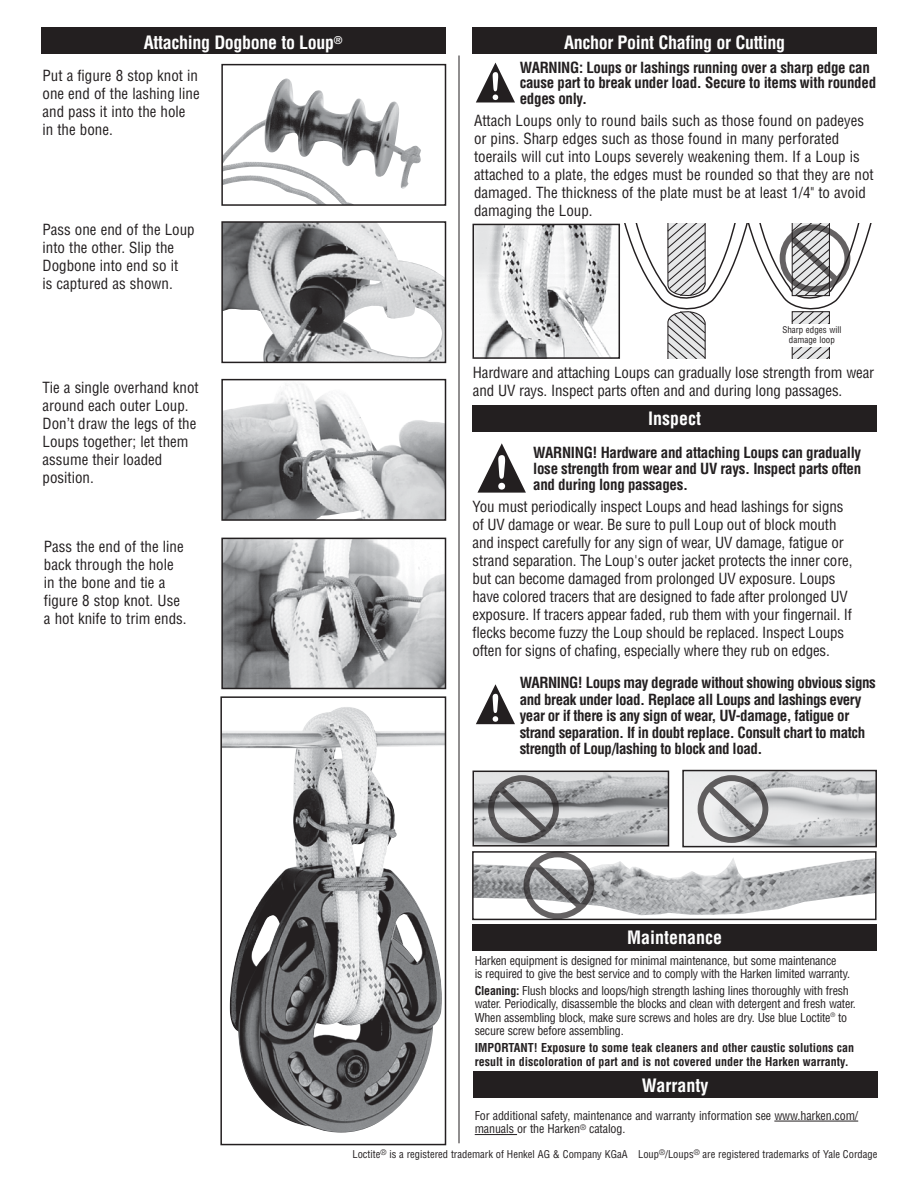
<style>
.page{position:relative;width:918px;height:1188px;background:#fff}
.page>*{position:absolute;margin:0;border:0;box-sizing:border-box;transform-origin:0 0}
.t1{font:700 condensed 18px "Helvetica";letter-spacing:-.02em;color:#fff}
.t2{font:700 condensed 18px "Helvetica";color:#fff}
.t3{font:condensed 15px/18px "Helvetica";color:#231f20}
.t4{font:700 condensed 15px/15.8px "Helvetica";letter-spacing:-.03em;color:#231f20}
.t5{font:condensed 12px/13.5px "Helvetica";letter-spacing:-.02em;color:#231f20}
.t6{font:700 condensed 12px/13.5px "Helvetica";color:#231f20}
.t7{font:condensed 10.5px "Helvetica";color:#231f20}
.t8{font:condensed 9px/10.5px "Helvetica";color:#231f20;text-align:center}
.s1{font-weight:700}
</style>
<div class="page">
<hr style="left:459px;top:56px;width:1px;height:1087px;background:#231f20">
<img style="left:224px;top:78px;width:197px;height:125px">
<div style="left:221px;top:64px;width:225px;height:142px;border:2px solid #231f20"></div>
<img style="left:224px;top:224px;width:219px;height:136px">
<div style="left:221px;top:221px;width:225px;height:142px;border:2px solid #231f20"></div>
<img style="left:224px;top:541px;width:219px;height:145px">
<div style="left:221px;top:538px;width:225px;height:151px;border:2px solid #231f20"></div>
<img style="left:224px;top:384px;width:219px;height:134px">
<div style="left:221px;top:379px;width:225px;height:142px;border:2px solid #231f20"></div>
<div style="left:41px;top:27px;width:405px;height:27px;background:#231f20"></div>
<div style="left:472px;top:924px;width:405px;height:27px;background:#231f20"></div>
<hr style="left:774px;top:1121px;width:84px;height:1px;background:#231f20">
<hr style="left:475px;top:1134px;width:42px;height:1px;background:#231f20">
<div style="left:472px;top:405px;width:405px;height:27px;background:#231f20"></div>
<svg style="left:477px;top:443px;width:49px;height:50px"></svg>
<svg style="left:476px;top:684px;width:39px;height:40px"></svg>
<div style="left:472px;top:27px;width:405px;height:27px;background:#231f20"></div>
<img style="left:223px;top:707px;width:220px;height:426px">
<div style="left:220px;top:696px;width:226px;height:449px;border:2px solid #231f20"></div>
<img style="left:475px;top:858px;width:399px;height:57px">
<div style="left:472px;top:851px;width:405px;height:69px;border:2px solid #231f20"></div>
<img style="left:475px;top:227px;width:137px;height:129px">
<div style="left:472px;top:224px;width:148px;height:135px;border:2px solid #231f20"></div>
<svg style="left:476px;top:63px;width:39px;height:39px"></svg>
<img style="left:475px;top:774px;width:191px;height:70px">
<div style="left:472px;top:771px;width:197px;height:76px;border:2px solid #231f20"></div>
<img style="left:685px;top:773px;width:189px;height:71px">
<div style="left:682px;top:770px;width:195px;height:77px;border:2px solid #231f20"></div>
<div style="left:473px;top:1071px;width:404px;height:27px;background:#231f20"></div>
<svg style="left:624px;top:223px;width:248px;height:136px"></svg>
<div style="left:488px;top:775px;width:71px;height:68px;border:6px solid #231f20;border-radius:50%"></div>
<svg style="left:492px;top:780px;width:61px;height:59px;background:#979899"></svg>
<div style="left:698px;top:775px;width:70px;height:68px;border:6px solid #231f20;border-radius:50%"></div>
<svg style="left:702px;top:780px;width:61px;height:59px;background:#b0b0b1"></svg>
<div style="left:524px;top:851px;width:70px;height:68px;border:6px solid #231f20;border-radius:50%"></div>
<svg style="left:528px;top:857px;width:61px;height:58px"></svg>
<p class="t1" style="left:144px;top:31px;width:200px">Attaching Dogbone to Loup<sup>®</sup></p>
<p class="t3" style="left:43px;top:66px;width:159px">Put a figure 8 stop knot in one end of the lashing line and pass it into the hole in the bone.</p>
<p class="t3" style="left:43px;top:220px;width:154px">Pass one end of the Loup into the other. Slip the<br>Dogbone into end so it<br>is captured as shown.</p>
<p class="t3" style="left:43px;top:378px;width:158px">Tie a single overhand knot around each outer Loup.<br>Don’t draw the legs of the<br>Loups together; let them assume their loaded position.</p>
<p class="t3" style="left:44px;top:537px;width:144px">Pass the end of the line back through the hole in the bone and tie a figure 8 stop knot. Use a hot knife to trim ends.</p>
<p class="t1" style="left:564px;top:31px;width:223px">Anchor Point Chafing or Cutting</p>
<p class="t4" style="left:520px;top:59px;width:358px">WARNING: Loups or lashings running over a sharp edge can cause part to break under load. Secure to items with rounded edges only.</p>
<p class="t3" style="left:474px;top:111px;width:401px">Attach Loups only to round bails such as those found on padeyes or pins. Sharp edges such as those found in many perforated toerails will cut into Loups severely weakening them. If a Loup is attached to a plate, the edges must be rounded so that they are not damaged. The thickness of the plate must be at least 1/4" to avoid damaging the Loup.</p>
<p class="t8" style="left:782px;top:324px;width:60px">Sharp edges will damage loop</p>
<p class="t3" style="left:473px;top:364px;width:403px">Hardware and attaching Loups can gradually lose strength from wear and UV rays. Inspect parts often and and during long passages.</p>
<p class="t2" style="left:648px;top:408px;width:54px">Inspect</p>
<p class="t4" style="left:533px;top:445px;width:330px;text-align:justify">WARNING! Hardware and attaching Loups can gradually lose strength from wear and UV rays. Inspect parts often and during long passages.</p>
<p class="t3" style="left:472px;top:498px;width:381px">You must periodically inspect Loups and head lashings for signs of UV damage or wear. Be sure to pull Loup out of block mouth and inspect carefully for any sign of wear, UV damage, fatigue or strand separation. The Loup's outer jacket protects the inner core, but can become damaged from prolonged UV exposure. Loups have colored tracers that are designed to fade after prolonged UV exposure. If tracers appear faded, rub them with your fingernail. If flecks become fuzzy the Loup should be replaced. Inspect Loups often for signs of chafing, especially where they rub on edges.</p>
<p class="t4" style="left:520px;top:674px;width:358px;line-height:16.5px">WARNING! Loups may degrade without showing obvious signs and break under load. Replace all Loups and lashings every year or if there is any sign of wear, UV-damage, fatigue or strand separation. If in doubt replace. Consult chart to match strength of Loup/lashing to block and load.</p>
<p class="t2" style="left:627px;top:927px;width:97px">Maintenance</p>
<p class="t5" style="left:475px;top:953px;width:377px">Harken equipment is designed for minimal maintenance, but some maintenance<br>is required to give the best service and to comply with the Harken limited warranty.</p>
<p class="t5" style="left:475px;top:984px;width:383px"><span class="s1">Cleaning:</span> Flush blocks and loops/high strength lashing lines thoroughly with fresh water. Periodically, disassemble the blocks and clean with detergent and fresh water.<br>When assembling block, make sure screws and holes are dry. Use blue Loctite<sup>®</sup> to secure screw before assembling.</p>
<p class="t6" style="left:475px;top:1041px;width:381px">IMPORTANT! Exposure to some teak cleaners and other caustic solutions can result in discoloration of part and is not covered under the Harken warranty.</p>
<p class="t2" style="left:642px;top:1074px;width:68px">Warranty</p>
<p class="t5" style="left:475px;top:1109px;width:385px">For additional safety, maintenance and warranty information see www.harken.com/ manuals or the Harken<sup>®</sup> catalog.</p>
<p class="t7" style="left:352px;top:1148px;width:526px">Loctite<sup>®</sup> is a registered trademark of Henkel AG &amp; Company KGaA Loup<sup>®</sup>/Loups<sup>®</sup> are registered trademarks of Yale Cordage</p>
</div>
